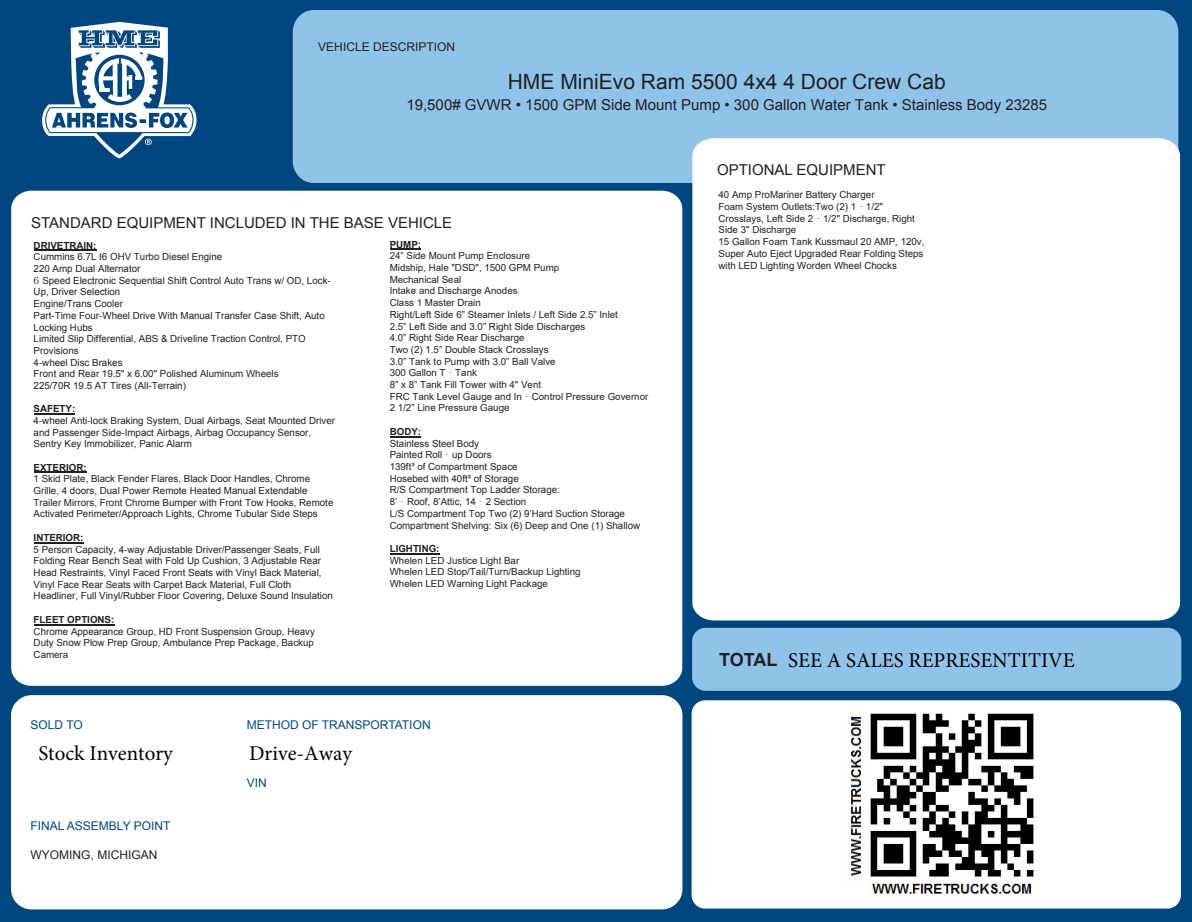
<style>
.page{position:relative;width:1192px;height:922px;background:#fff}
.page>*{position:absolute;margin:0;border:0;box-sizing:border-box;transform-origin:0 0}
.t1{font:21px "Minion Pro";color:#000}
.t2{font:21px "Arial";color:#231f20}
.t3{font:15px "Arial";color:#231f20}
.t4{font:12px "Arial";color:#00467e}
.t5{font:12px "Arial";color:#231f20}
.t6{font:9.75px/11.7px "Arial";color:#231f20}
.t7{font:700 9.75px "Arial";color:#231f20}
.t8{font:700 9.75px "Arial";color:#231f20}
.s1{font-family:"Koz Min Pr 6 N"}
.s2{font-family:"Arial";font-weight:700;font-size:18px;color:#231f20}
</style>
<div class="page">
<div style="left:0;top:0;width:1191px;height:921px;background:#00467e"></div>
<div style="left:692px;top:627px;width:489px;height:63px;background:#8fc3e9;border-radius:14px"></div>
<div style="left:293px;top:10px;width:885px;height:173px;background:#8fc3e9;border-radius:21px"></div>
<div style="left:692px;top:138px;width:487px;height:482px;background:#fff"></div>
<div style="left:11px;top:191px;width:671px;height:494px;background:#fff"></div>
<div style="left:11px;top:695px;width:671px;height:214px;background:#fff;border-radius:20px"></div>
<svg style="left:42px;top:22px;width:154px;height:136px"></svg>
<div style="left:691px;top:700px;width:489px;height:208px;background:#fff;border-radius:13px"></div>
<img style="left:843px;top:713px;width:191px;height:186px">
<hr style="left:34px;top:623px;width:80px;height:2px;background:#231f20">
<hr style="left:34px;top:542px;width:49px;height:1px;background:#231f20">
<hr style="left:34px;top:471px;width:52px;height:1px;background:#231f20">
<hr style="left:34px;top:413px;width:41px;height:1px;background:#231f20">
<hr style="left:34px;top:250px;width:62px;height:1px;background:#231f20">
<hr style="left:389px;top:553px;width:50px;height:1px;background:#231f20">
<hr style="left:390px;top:436px;width:31px;height:1px;background:#231f20">
<hr style="left:390px;top:248px;width:31px;height:2px;background:#231f20">
<p class="t5" style="left:318px;top:39px;width:138px">VEHICLE DESCRIPTION</p>
<h1 class="t2" style="left:507px;top:68px;width:439px">HME MiniEvo Ram 5500 4x4 4 Door Crew Cab</h1>
<h2 class="t3" style="left:406px;top:94px;width:642px">19,500# GVWR • 1500 GPM Side Mount Pump • 300 Gallon Water Tank • Stainless Body 23285</h2>
<h2 class="t3" style="left:31px;top:213px;width:422px">STANDARD EQUIPMENT INCLUDED IN THE BASE VEHICLE</h2>
<p class="t7" style="left:34px;top:238px;width:64px">DRIVETRAIN:</p>
<p class="t6" style="left:34px;top:251px;width:298px">Cummins 6.7L I6 OHV Turbo Diesel Engine<br>220 Amp Dual Alternator<br><span class="s1">6</span> Speed Electronic Sequential Shift Control Auto Trans w/ OD, Lock-Up, Driver Selection<br>Engine/Trans Cooler<br>Part-Time Four-Wheel Drive With Manual Transfer Case Shift, Auto Locking Hubs<br>Limited Slip Differential, ABS &amp; Driveline Traction Control, PTO Provisions<br>4-wheel Disc Brakes<br>Front and Rear 19.5" x 6.00" Polished Aluminum Wheels<br>225/70R 19.5 AT Tires (All-Terrain)</p>
<p class="t7" style="left:34px;top:402px;width:43px">SAFETY:</p>
<p class="t6" style="left:34px;top:414px;width:303px">4-wheel Anti-lock Braking System, Dual Airbags, Seat Mounted Driver and Passenger Side-Impact Airbags, Airbag Occupancy Sensor,<br>Sentry Key Immobilizer, Panic Alarm</p>
<p class="t7" style="left:34px;top:460px;width:55px">EXTERIOR:</p>
<p class="t6" style="left:34px;top:473px;width:301px">1 Skid Plate, Black Fender Flares, Black Door Handles, Chrome Grille, 4 doors, Dual Power Remote Heated Manual Extendable Trailer Mirrors, Front Chrome Bumper with Front Tow Hooks, Remote Activated Perimeter/Approach Lights, Chrome Tubular Side Steps</p>
<p class="t7" style="left:34px;top:531px;width:51px">INTERIOR:</p>
<p class="t6" style="left:34px;top:543px;width:301px">5 Person Capacity, 4-way Adjustable Driver/Passenger Seats, Full Folding Rear Bench Seat with Fold Up Cushion, 3 Adjustable Rear Head Restraints, Vinyl Faced Front Seats with Vinyl Back Material, Vinyl Face Rear Seats with Carpet Back Material, Full Cloth Headliner, Full Vinyl/Rubber Floor Covering, Deluxe Sound Insulation</p>
<p class="t7" style="left:34px;top:612px;width:82px">FLEET OPTIONS:</p>
<p class="t6" style="left:34px;top:625px;width:283px;text-align:justify">Chrome Appearance Group, HD Front Suspension Group, Heavy Duty Snow Plow Prep Group, Ambulance Prep Package, Backup Camera</p>
<p class="t7" style="left:389px;top:237px;width:33px">PUMP:</p>
<p class="t6" style="left:389px;top:250px;width:260px">24” Side Mount Pump Enclosure<br>Midship, Hale "DSD", 1500 GPM Pump<br>Mechanical Seal<br>Intake and Discharge Anodes<br>Class 1 Master Drain<br>Right/Left Side 6” Steamer Inlets / Left Side 2.5” Inlet<br>2.5” Left Side and 3.0” Right Side Discharges<br>4.0” Right Side Rear Discharge<br>Two (2) 1.5” Double Stack Crosslays<br>3.0” Tank to Pump with 3.0” Ball Valve<br>300 Gallon T<span class="s1">‐</span>Tank<br>8” x 8” Tank Fill Tower with 4" Vent<br>FRC Tank Level Gauge and In<span class="s1">‐</span>Control Pressure Governor 2 1/2” Line Pressure Gauge</p>
<p class="t7" style="left:389px;top:425px;width:33px">BODY:</p>
<p class="t6" style="left:389px;top:437px;width:252px">Stainless Steel Body<br>Painted Roll<span class="s1">‐</span>up Doors<br>139ft³ of Compartment Space<br>Hosebed with 40ft³ of Storage<br>R/S Compartment Top Ladder Storage:<br>8’<span class="s1">‐</span>Roof, 8’Attic, 14<span class="s1">‐</span>2 Section<br>L/S Compartment Top Two (2) 9’Hard Suction Storage Compartment Shelving: Six (6) Deep and One (1) Shallow</p>
<p class="t8" style="left:389px;top:541px;width:51px">LIGHTING:</p>
<p class="t6" style="left:389px;top:554px;width:192px">Whelen LED Justice Light Bar<br>Whelen LED Stop/Tail/Turn/Backup Lighting<br>Whelen LED Warning Light Package</p>
<p class="t4" style="left:31px;top:717px;width:54px">SOLD TO</p>
<p class="t4" style="left:247px;top:717px;width:185px">METHOD OF TRANSPORTATION</p>
<h1 class="t1" style="left:38px;top:738px;width:136px">Stock Inventory</h1>
<h1 class="t1" style="left:249px;top:738px;width:104px">Drive-Away</h1>
<p class="t4" style="left:31px;top:817px;width:141px">FINAL ASSEMBLY POINT</p>
<p class="t5" style="left:31px;top:846px;width:128px">WYOMING, MICHIGAN</p>
<p class="t4" style="left:247px;top:774px;width:22px">VIN</p>
<h2 class="t3" style="left:717px;top:160px;width:170px">OPTIONAL EQUIPMENT</h2>
<p class="t6" style="left:718px;top:189px;width:207px">40 Amp ProMariner Battery Charger<br>Foam System Outlets:Two (2) 1<span class="s1">‐</span>1/2" Crosslays, Left Side 2<span class="s1">‐</span>1/2" Discharge, Right Side 3" Discharge<br>15 Gallon Foam Tank Kussmaul 20 AMP, 120v, Super Auto Eject Upgraded Rear Folding Steps with LED Lighting Worden Wheel Chocks</p>
<h1 class="t1" style="left:719px;top:645px;width:357px"><span class="s2">TOTAL</span> SEE A SALES REPRESENTITIVE</h1>
</div>
